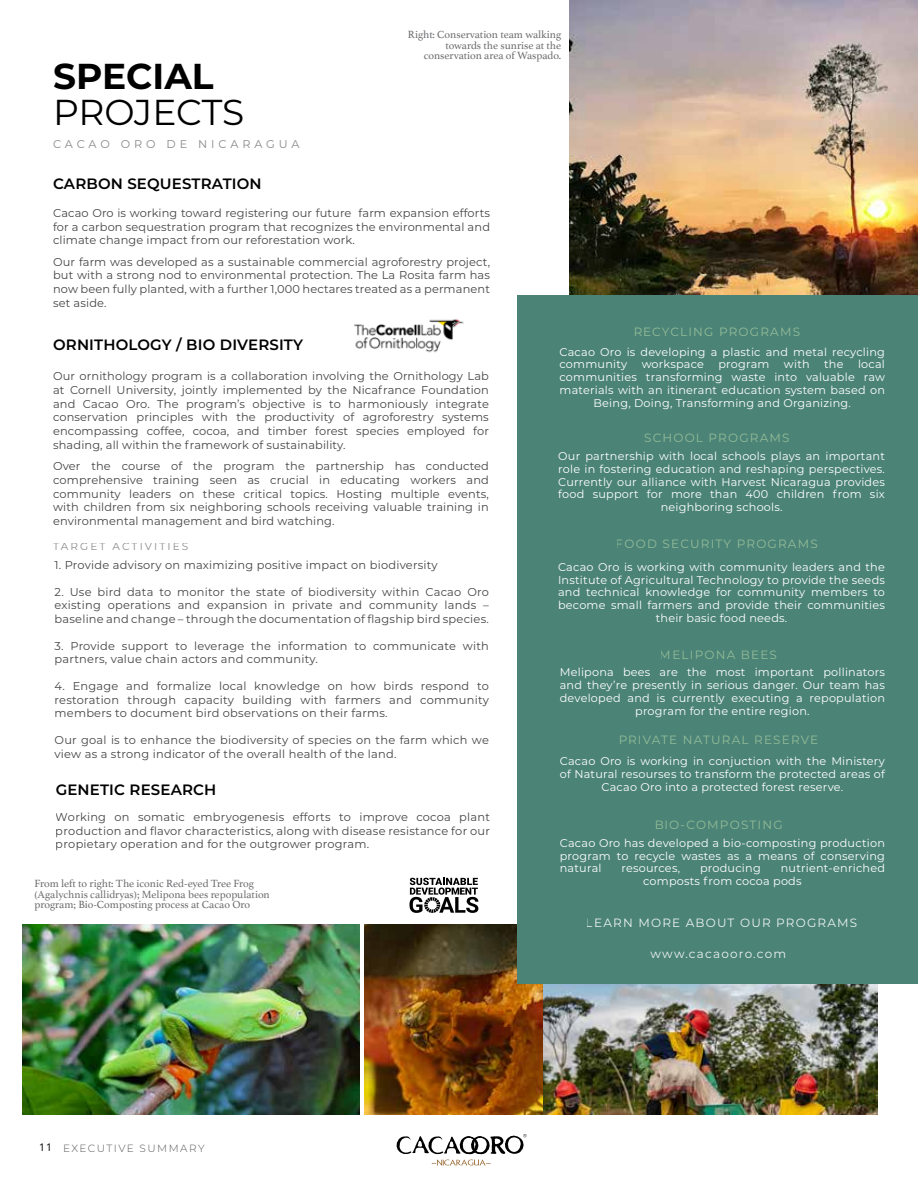
<style>
.page{position:relative;width:918px;height:1188px;background:#fff}
.page>*{position:absolute;margin:0;border:0;box-sizing:border-box;transform-origin:0 0}
.t1{font:36px "Montserrat";letter-spacing:-.01em;color:#000}
.t2{font:700 36px "Montserrat";color:#000}
.t3{font:600 15px "Montserrat";letter-spacing:.01em;color:#000}
.t4{font:12px "Montserrat";letter-spacing:.1em;color:#9cc39b}
.t5{font:12px "Montserrat";letter-spacing:.1em;color:#fff}
.t6{font:11.4px/13.6px "Montserrat";letter-spacing:.02em;color:#414042;text-align:justify}
.t7{font:11.25px/12.8px "Montserrat";letter-spacing:.02em;color:#fff;text-align:center}
.t8{font:11.25px "Montserrat";letter-spacing:.35em;color:#86898b}
.t9{font:10.95px/10.5px "Athelas";color:#6d6e71;text-align:right}
.t10{font:300 10.5px "Montserrat";letter-spacing:.14em;color:#58595b}
.t11{font:10.5px "Montserrat";letter-spacing:.2em;color:#58595b}
.s1{font-family:"Open Sans";font-weight:400;color:#000}
</style>
<div class="page">
<img style="left:365px;top:925px;width:178px;height:189px">
<img style="left:543px;top:984px;width:335px;height:130px">
<img style="left:570px;top:1px;width:347px;height:295px">
<div style="left:518px;top:296px;width:400px;height:688px;background:#4b8377"></div>
<img style="left:354px;top:319px;width:110px;height:34px">
<img style="left:22px;top:925px;width:338px;height:189px">
<svg style="left:409px;top:878px;width:69px;height:35px"></svg>
<svg style="left:397px;top:1134px;width:129px;height:31px"></svg>
<h1 class="t2" style="left:53px;top:50px;width:162px">SPECIAL</h1>
<h1 class="t1" style="left:53px;top:87px;width:193px">PROJECTS</h1>
<p class="t8" style="left:53px;top:136px;width:248px">CACAO ORO DE NICARAGUA</p>
<h2 class="t3" style="left:53px;top:173px;width:210px">CARBON SEQUESTRATION</h2>
<p class="t9" style="left:408px;top:29px;width:155px">Right: Conservation team walking towards the sunrise at the conservation area of Waspado.</p>
<p class="t6" style="left:53px;top:206px;width:438px">Cacao Oro is working toward registering our future farm expansion efforts for a carbon sequestration program that recognizes the environmental and climate change impact from our reforestation work.</p>
<p class="t6" style="left:53px;top:254px;width:438px">Our farm was developed as a sustainable commercial agroforestry project, but with a strong nod to environmental protection. The La Rosita farm has now been fully planted, with a further 1,000 hectares treated as a permanent set aside.</p>
<h2 class="t3" style="left:53px;top:334px;width:251px">ORNITHOLOGY / BIO DIVERSITY</h2>
<p class="t6" style="left:53px;top:369px;width:437px">Our ornithology program is a collaboration involving the Ornithology Lab at Cornell University, jointly implemented by the Nicafrance Foundation and Cacao Oro. The program’s objective is to harmoniously integrate conservation principles with the productivity of agroforestry systems encompassing coffee, cocoa, and timber forest species employed for shading, all within the framework of sustainability.</p>
<p class="t6" style="left:53px;top:459px;width:437px">Over the course of the program the partnership has conducted comprehensive training seen as crucial in educating workers and community leaders on these critical topics. Hosting multiple events, with children from six neighboring schools receiving valuable training in environmental management and bird watching.</p>
<p class="t6" style="left:55px;top:558px;width:385px">1. Provide advisory on maximizing positive impact on biodiversity</p>
<p class="t6" style="left:55px;top:585px;width:436px">2. Use bird data to monitor the state of biodiversity within Cacao Oro existing operations and expansion in private and community lands – baseline and change – through the documentation of flagship bird species.</p>
<p class="t6" style="left:55px;top:639px;width:436px">3. Provide support to leverage the information to communicate with partners, value chain actors and community.</p>
<p class="t6" style="left:55px;top:679px;width:436px">4. Engage and formalize local knowledge on how birds respond to restoration through capacity building with farmers and community members to document bird observations on their farms.</p>
<p class="t6" style="left:55px;top:733px;width:436px">Our goal is to enhance the biodiversity of species on the farm which we view as a strong indicator of the overall health of the land.</p>
<p class="t11" style="left:53px;top:539px;width:137px">TARGET ACTIVITIES</p>
<h2 class="t3" style="left:56px;top:779px;width:162px">GENETIC RESEARCH</h2>
<p class="t6" style="left:56px;top:810px;width:436px">Working on somatic embryogenesis efforts to improve cocoa plant production and flavor characteristics, along with disease resistance for our propietary operation and for the outgrower program.</p>
<p class="t9" style="left:35px;top:878px;width:237px;text-align:left">From left to right: The iconic Red-eyed Tree Frog (Agalychnis callidryas); Melipona bees repopulation program; Bio-Composting process at Cacao Oro</p>
<p class="t4" style="left:633px;top:324px;width:168px">RECYCLING PROGRAMS</p>
<p class="t7" style="left:560px;top:345px;width:327px;text-align:left">Cacao Oro is developing a plastic and metal recycling community</p>
<p class="t7" style="left:642px;top:358px;width:64px">workspace</p>
<p class="t7" style="left:718px;top:358px;width:53px">program</p>
<p class="t7" style="left:784px;top:358px;width:27px">with</p>
<p class="t7" style="left:824px;top:358px;width:21px">the</p>
<p class="t7" style="left:858px;top:358px;width:28px">local</p>
<p class="t7" style="left:560px;top:370px;width:327px">communities transforming waste into valuable raw</p>
<p class="t7" style="left:560px;top:383px;width:327px">materials with an itinerant education system based on</p>
<p class="t7" style="left:594px;top:396px;width:259px">Being, Doing, Transforming and Organizing.</p>
<p class="t4" style="left:644px;top:430px;width:147px">SCHOOL PROGRAMS</p>
<p class="t7" style="left:558px;top:449px;width:328px">Our partnership with local schools plays an important role in fostering education and reshaping perspectives.<br>Currently our alliance with Harvest Nicaragua provides food support for more than 400 children from six neighboring schools.</p>
<p class="t4" style="left:616px;top:536px;width:203px">FOOD SECURITY PROGRAMS</p>
<p class="t7" style="left:558px;top:560px;width:329px">Cacao Oro is working with community leaders and the Institute of Agricultural Technology to provide the seeds and technical knowledge for community members to become small farmers and provide their communities their basic food needs.</p>
<p class="t4" style="left:660px;top:646px;width:119px">MELIPONA BEES</p>
<p class="t7" style="left:560px;top:666px;width:327px">Melipona bees are the most important pollinators and they’re presently in serious danger. Our team has developed and is currently executing a repopulation program for the entire region.</p>
<p class="t4" style="left:618px;top:732px;width:201px">PRIVATE NATURAL RESERVE</p>
<p class="t7" style="left:560px;top:755px;width:327px">Cacao Oro is working in conjuction with the Ministery of Natural resourses to transform the protected areas of<br>Cacao Oro into a protected forest reserve.</p>
<p class="t4" style="left:654px;top:816px;width:130px">BIO-COMPOSTING</p>
<p class="t7" style="left:560px;top:836px;width:327px;text-align:justify">Cacao Oro has developed a bio-composting production program to recycle wastes as a means of conserving natural</p>
<p class="t7" style="left:622px;top:862px;width:60px">resources,</p>
<p class="t7" style="left:700px;top:862px;width:62px">producing</p>
<p class="t7" style="left:643px;top:862px;width:243px;text-align:left;text-indent:138px">nutrient-enriched composts from cocoa pods</p>
<p class="t5" style="left:586px;top:915px;width:273px">LEARN MORE ABOUT OUR PROGRAMS</p>
<p class="t5" style="left:651px;top:946px;width:137px">www.cacaooro.com</p>
<p class="t10" style="left:39px;top:1141px;width:167px"><span class="s1">11</span> EXECUTIVE SUMMARY</p>
</div>
